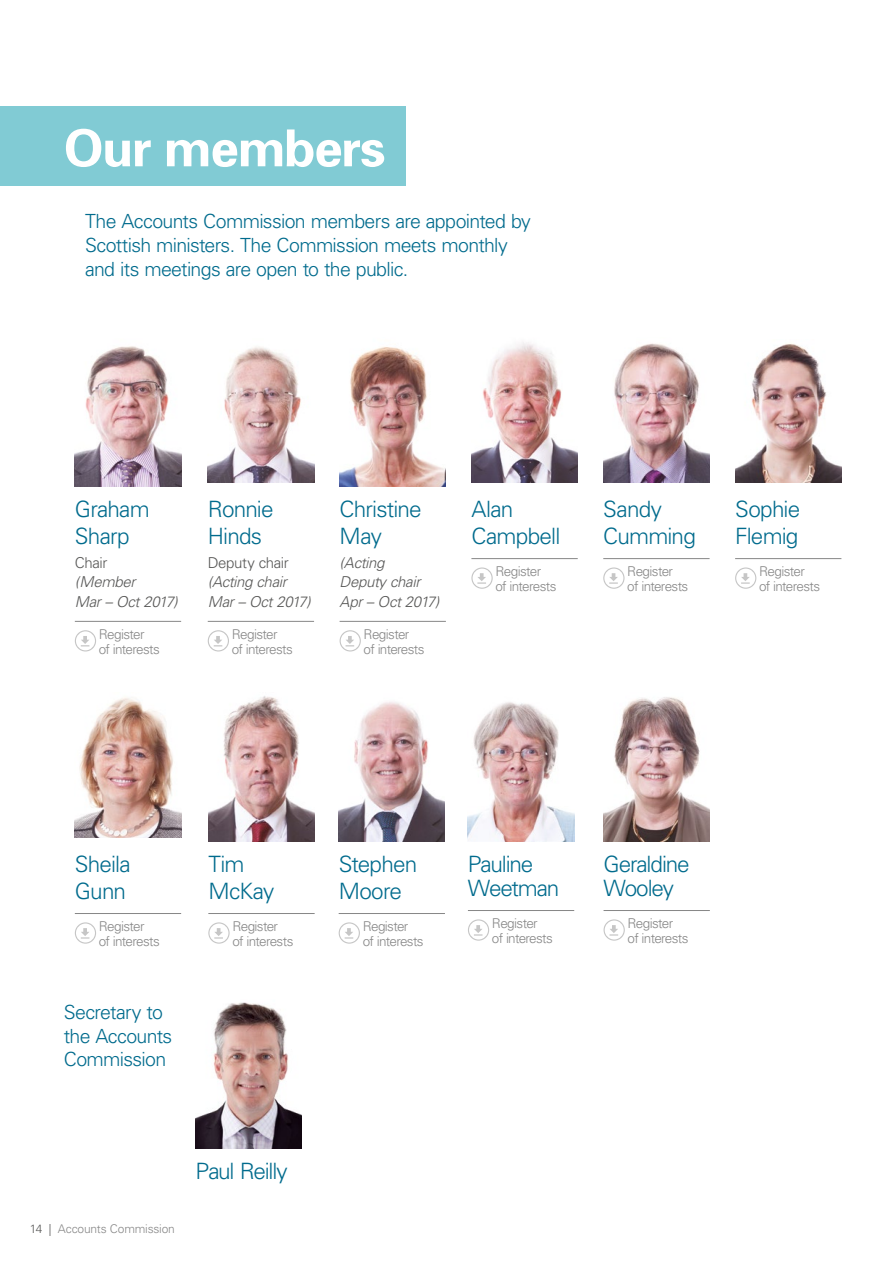
<style>
.page{position:relative;width:893px;height:1263px;background:#fff}
.page>*{position:absolute;margin:0;border:0;box-sizing:border-box;transform-origin:0 0}
._14-Chapter_header{font:700 51px "Univers";letter-spacing:-.025em;color:#fff}
.AR-Board_names{font:300 22.5px/27px "Univers";letter-spacing:-.04em;color:#006b8d}
._09A-Intro__Corp__13{font:300 19.5px/24px "Univers";letter-spacing:-.035em;color:#006b8d}
.AR-Board_names-2{font:300 19.5px/23.4px "Univers";letter-spacing:-.035em;color:#006b8d}
.AR-Board_names-3{font:italic 300 15px/19.5px "Univers";letter-spacing:-.025em;color:#575756}
.AR-Register_interest{font:300 13.5px/15px "Univers";letter-spacing:-.045em;color:#878787}
.t1{font:300 12px "Univers";letter-spacing:-.015em;color:#878787}
.s1{font-style:normal}
.s2{color:#575756}
</style>
<div class="page">
<img style="left:75px;top:697px;width:106px;height:140px">
<hr style="left:75px;top:913px;width:106px;height:1px;background:#878787">
<svg style="left:75px;top:922px;width:21px;height:22px"></svg>
<img style="left:75px;top:346px;width:106px;height:140px">
<hr style="left:75px;top:621px;width:106px;height:1px;background:#878787">
<svg style="left:75px;top:630px;width:21px;height:21px"></svg>
<img style="left:468px;top:702px;width:106px;height:139px">
<hr style="left:468px;top:910px;width:106px;height:1px;background:#878787">
<svg style="left:468px;top:919px;width:21px;height:22px"></svg>
<img style="left:604px;top:697px;width:106px;height:144px">
<hr style="left:604px;top:910px;width:106px;height:1px;background:#878787">
<svg style="left:604px;top:919px;width:21px;height:22px"></svg>
<img style="left:735px;top:343px;width:106px;height:139px">
<hr style="left:735px;top:558px;width:106px;height:1px;background:#878787">
<svg style="left:735px;top:567px;width:21px;height:22px"></svg>
<img style="left:339px;top:702px;width:106px;height:139px">
<hr style="left:339px;top:913px;width:106px;height:1px;background:#878787">
<svg style="left:339px;top:922px;width:21px;height:22px"></svg>
<img style="left:603px;top:343px;width:107px;height:139px">
<hr style="left:603px;top:558px;width:107px;height:1px;background:#878787">
<svg style="left:603px;top:567px;width:21px;height:22px"></svg>
<img style="left:208px;top:696px;width:107px;height:145px">
<hr style="left:208px;top:913px;width:107px;height:1px;background:#878787">
<svg style="left:208px;top:922px;width:22px;height:22px"></svg>
<img style="left:471px;top:342px;width:107px;height:140px">
<hr style="left:471px;top:558px;width:107px;height:1px;background:#878787">
<svg style="left:471px;top:567px;width:22px;height:22px"></svg>
<img style="left:340px;top:347px;width:106px;height:139px">
<hr style="left:340px;top:621px;width:106px;height:1px;background:#878787">
<svg style="left:340px;top:630px;width:21px;height:21px"></svg>
<img style="left:196px;top:1002px;width:106px;height:146px">
<img style="left:208px;top:347px;width:106px;height:135px">
<hr style="left:208px;top:621px;width:106px;height:1px;background:#878787">
<svg style="left:208px;top:630px;width:21px;height:21px"></svg>
<div style="left:0;top:106px;width:405px;height:80px;background:#81cbd4"></div>
<p class="_14-Chapter_header" style="left:64px;top:117px;width:323px">Our members</p>
<p class="_09A-Intro__Corp__13" style="left:85px;top:209px;width:447px">The Accounts Commission members are appointed by<br>Scottish ministers. The Commission meets monthly and its meetings are open to the public.</p>
<p class="AR-Board_names" style="left:75px;top:495px;width:76px">Graham<br>Sharp</p>
<p class="AR-Board_names-3" style="left:75px;top:553px;width:104px"><span class="s1">Chair<br></span>(Member<br>Mar – Oct 2017)</p>
<p class="AR-Register_interest" style="left:99px;top:626px;width:63px">Register<br>of interests</p>
<p class="AR-Board_names" style="left:208px;top:495px;width:67px">Ronnie<br>Hinds</p>
<p class="AR-Board_names-3" style="left:208px;top:553px;width:104px"><span class="s1">Deputy chair </span>(Acting chair<br>Mar – Oct 2017)</p>
<p class="AR-Register_interest" style="left:232px;top:626px;width:63px">Register<br>of interests</p>
<p class="AR-Board_names" style="left:340px;top:495px;width:84px">Christine<br>May</p>
<p class="AR-Board_names-3" style="left:340px;top:553px;width:101px">(Acting<br>Deputy chair<br>Apr – Oct 2017)</p>
<p class="AR-Register_interest" style="left:364px;top:626px;width:63px">Register<br>of interests</p>
<p class="AR-Board_names" style="left:471px;top:495px;width:90px">Alan<br>Campbell</p>
<p class="AR-Register_interest" style="left:495px;top:564px;width:63px">Register<br>of interests</p>
<p class="AR-Board_names" style="left:603px;top:495px;width:94px">Sandy<br>Cumming</p>
<p class="AR-Register_interest" style="left:627px;top:564px;width:63px">Register<br>of interests</p>
<p class="AR-Board_names" style="left:735px;top:495px;width:67px">Sophie<br>Flemig</p>
<p class="AR-Register_interest" style="left:759px;top:564px;width:63px">Register<br>of interests</p>
<p class="AR-Board_names" style="left:75px;top:850px;width:57px">Sheila<br>Gunn</p>
<p class="AR-Register_interest" style="left:99px;top:919px;width:63px">Register<br>of interests</p>
<p class="AR-Board_names-2" style="left:64px;top:1001px;width:110px">Secretary to the Accounts<br>Commission</p>
<p class="AR-Board_names" style="left:208px;top:850px;width:68px">Tim<br>McKay</p>
<p class="AR-Register_interest" style="left:232px;top:919px;width:63px">Register<br>of interests</p>
<p class="t1" style="left:30px;top:1222px;width:147px"><span class="s2">14 |</span> Accounts Commission</p>
<p class="AR-Board_names" style="left:196px;top:1157px;width:94px">Paul Reilly</p>
<p class="AR-Board_names" style="left:339px;top:850px;width:80px">Stephen<br>Moore</p>
<p class="AR-Register_interest" style="left:363px;top:919px;width:63px">Register<br>of interests</p>
<p class="AR-Board_names" style="left:468px;top:852px;width:93px;line-height:24px">Pauline<br>Weetman</p>
<p class="AR-Register_interest" style="left:492px;top:916px;width:63px">Register<br>of interests</p>
<p class="AR-Board_names" style="left:604px;top:852px;width:88px;line-height:24px">Geraldine<br>Wooley</p>
<p class="AR-Register_interest" style="left:628px;top:916px;width:63px">Register<br>of interests</p>
</div>
